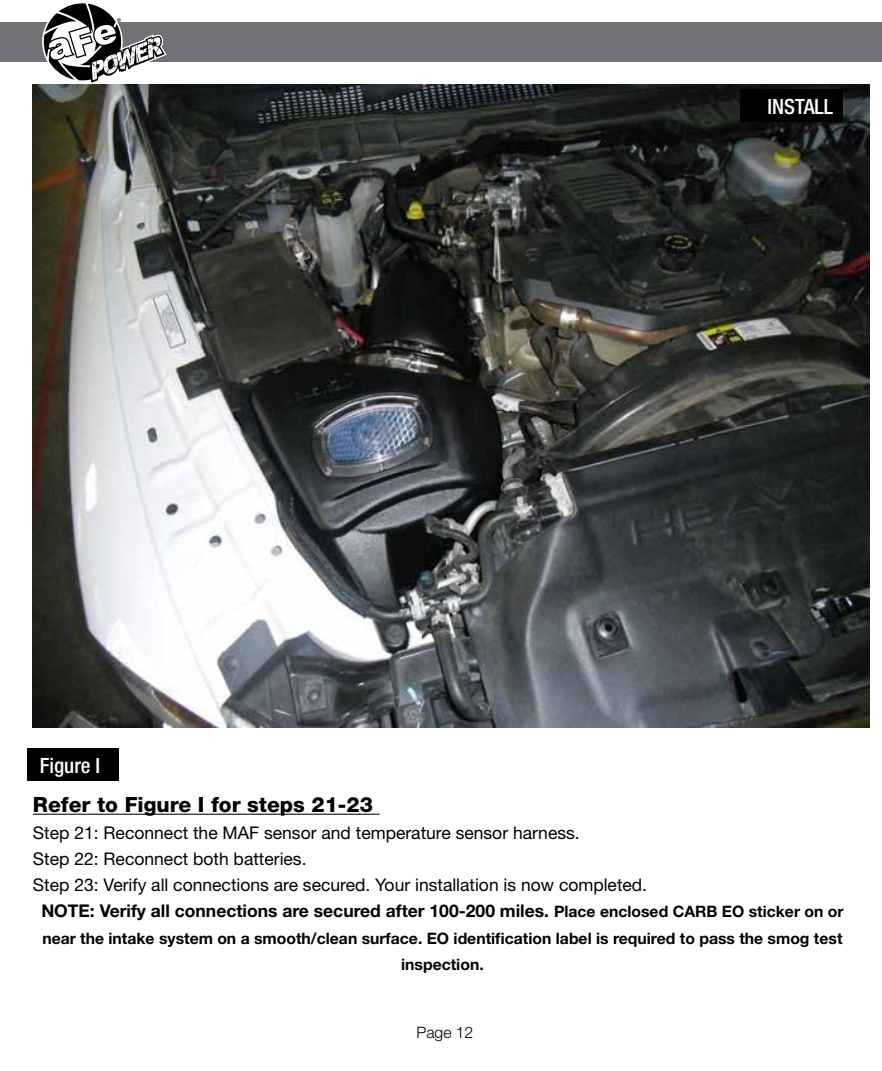
<style>
.page{position:relative;width:882px;height:1071px;background:#fff}
.page>*{position:absolute;margin:0;border:0;box-sizing:border-box;transform-origin:0 0}
.t1{font:800 21px "Helvetica Neue";color:#000}
.t2{font:500 condensed 21px "Helvetica Neue";color:#fff}
.t3{font:17.5px "Helvetica Neue";color:#000}
.t4{font:700 17.5px "Helvetica Neue";color:#000}
.t5{font:700 15.75px/26.2px "Helvetica Neue";color:#000;text-align:center}
.t6{font:300 15.75px "Helvetica Neue";color:#000}
.t7{font:8.75px "Myriad";color:#000}
.s1{font-size:15.75px}
</style>
<div class="page">
<div style="left:0;top:23px;width:882px;height:39px;background:#717275"></div>
<svg style="left:43px;top:3px;width:124px;height:82px"></svg>
<hr style="left:33px;top:814px;width:347px;height:1px;background:#000">
<div style="left:28px;top:749px;width:91px;height:32px;background:#000"></div>
<img style="left:33px;top:85px;width:836px;height:642px">
<div style="left:740px;top:89px;width:103px;height:33px;background:#000"></div>
<p class="t7" style="left:117px;top:17px;width:6px">®</p>
<p class="t2" style="left:40px;top:753px;width:62px">Figure I</p>
<p class="t2" style="left:768px;top:94px;width:67px">INSTALL</p>
<p class="t1" style="left:33px;top:792px;width:341px">Refer to Figure I for steps 21-23</p>
<p class="t3" style="left:33px;top:822px;width:548px">Step 21: Reconnect the MAF sensor and temperature sensor harness.</p>
<p class="t3" style="left:33px;top:848px;width:275px">Step 22: Reconnect both batteries.</p>
<p class="t3" style="left:33px;top:874px;width:616px">Step 23: Verify all connections are secured. Your installation is now completed.</p>
<p class="t4" style="left:41px;top:900px;width:804px">NOTE: Verify all connections are secured after 100-200 miles. <span class="s1">Place enclosed CARB EO sticker on or</span></p>
<p class="t5" style="left:42px;top:924px;width:802px">near the intake system on a smooth/clean surface. EO identification label is required to pass the smog test inspection.</p>
<p class="t6" style="left:416px;top:1023px;width:58px">Page 12</p>
</div>
